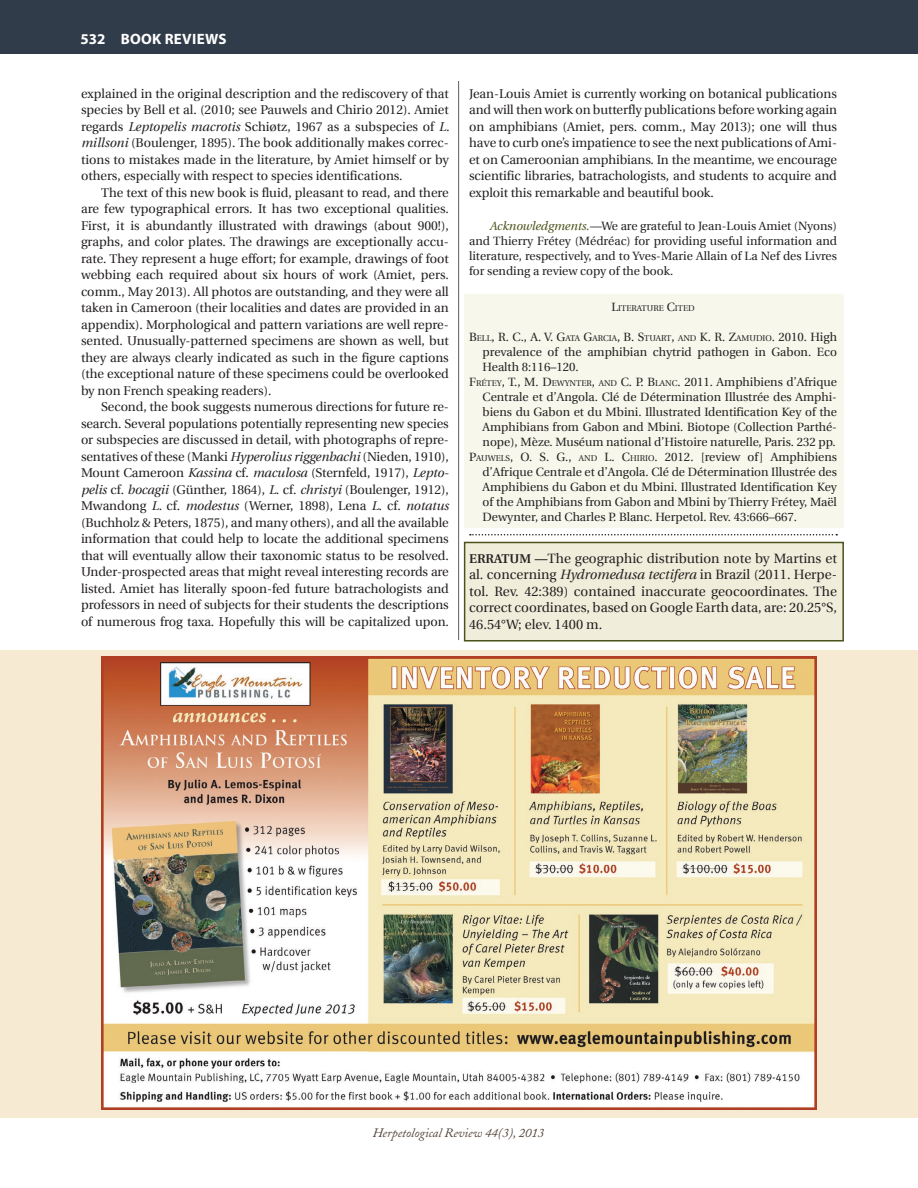
<style>
.page{position:relative;width:918px;height:1188px;background:#fff}
.page>*{position:absolute;margin:0;border:0;box-sizing:border-box;transform-origin:0 0}
.t1{font:700 15px "Myriad Pro";letter-spacing:.02em;color:#fff}
.t2{font:13.5px/16.5px "Utopia";color:#231f20;text-align:justify}
.t3{font:12.75px/16.5px "Utopia";letter-spacing:-.005em;color:#231f20;text-align:justify}
.t4{font:italic 12.75px "Adobe Caslon";color:#504137}
.LitCited{font:12px/15px "Utopia";color:#231f20;text-align:justify}
.book_line_insert{font:12px/15px "Utopia";color:#231f20;text-align:justify}
.acknowledgment{font:12px/15px "Utopia";color:#231f20;text-align:justify}
.Literature_Cited{font:8.4px "Utopia";color:#231f20}
.s1{font-style:italic}
.s2{font-style:italic;color:#4c521a}
.s3{font-size:12px}
.s4{font-style:inherit}
.s5{font-size:8.4px}
.s6{font-weight:600;font-size:12.75px}
</style>
<div class="page">
<div style="left:0;top:0;width:918px;height:54px;background:#303c49"></div>
<div style="left:464px;top:294px;width:380px;height:234px;background:#f7f7ec"></div>
<div style="left:464px;top:542px;width:380px;height:100px;background:#f0eedb;border:2px solid #4c521a"></div>
<hr style="left:458px;top:81px;width:1px;height:559px;background:#5e5e5c">
<svg style="left:470px;top:534px;width:367px;height:2px"></svg>
<div style="left:0;top:650px;width:918px;height:468px;background:#f7ead3"></div>
<img style="left:101px;top:656px;width:716px;height:454px">
<p class="t1" style="left:80px;top:29px;width:148px">532 BOOK REVIEWS</p>
<p class="t3" style="left:81px;top:85px;width:370px">explained in the original description and the rediscovery of that species by Bell et al. (2010; see Pauwels and Chirio 2012). Amiet regards <span class="s1">Leptopelis macrotis</span> Schiøtz, 1967 as a subspecies of <span class="s1">L. millsoni</span> (Boulenger, 1895). The book additionally makes correc&shy;tions to mistakes made in the literature, by Amiet himself or by others, especially with respect to species identifications.</p>
<p class="t3" style="left:81px;top:184px;width:369px;text-indent:20px">The text of this new book is fluid, pleasant to read, and there are few typographical errors. It has two exceptional qualities.<br>First, it is abundantly illustrated with drawings (about 900!), graphs, and color plates. The drawings are exceptionally accu&shy;rate. They represent a huge effort; for example, drawings of foot webbing each required about six hours of work (Amiet, pers. comm., May 2013). All photos are outstanding, and they were all taken in Cameroon (their localities and dates are provided in an appendix). Morphological and pattern variations are well repre&shy;sented. Unusually-patterned specimens are shown as well, but they are always clearly indicated as such in the figure captions (the exceptional nature of these specimens could be overlooked by non French speaking readers).</p>
<p class="t3" style="left:81px;top:399px;width:369px;text-indent:20px">Second, the book suggests numerous directions for future re&shy;search. Several populations potentially representing new species or subspecies are discussed in detail, with photographs of repre&shy;sentatives of these (Manki <span class="s1">Hyperolius riggenbachi</span> (Nieden, 1910), Mount Cameroon <span class="s1">Kassina</span> cf. <span class="s1">maculosa</span> (Sternfeld, 1917), <span class="s1">Lepto&shy;pelis</span> cf. <span class="s1">bocagii</span> (Günther, 1864), <span class="s1">L.</span> cf. <span class="s1">christyi</span> (Boulenger, 1912), Mwandong <span class="s1">L.</span> cf. <span class="s1">modestus</span> (Werner, 1898), Lena <span class="s1">L.</span> cf. <span class="s1">notatus </span>(Buchholz &amp; Peters, 1875), and many others), and all the available information that could help to locate the additional specimens that will eventually allow their taxonomic status to be resolved.<br>Under-prospected areas that might reveal interesting records are listed. Amiet has literally spoon-fed future batrachologists and professors in need of subjects for their students the descriptions of numerous frog taxa. Hopefully this will be capitalized upon.</p>
<p class="t3" style="left:469px;top:85px;width:369px">Jean-Louis Amiet is currently working on botanical publications and will then work on butterfly publications before working again on amphibians (Amiet, pers. comm., May 2013); one will thus have to curb one’s impatience to see the next publications of Ami&shy;et on Cameroonian amphibians. In the meantime, we encourage scientific libraries, batrachologists, and students to acquire and exploit this remarkable and beautiful book.</p>
<p class="acknowledgment" style="left:469px;top:218px;width:369px;text-indent:20px"><span class="s2">Acknowledgments.</span><span class="s1">—</span>We are grateful to Jean-Louis Amiet (Nyons) and Thierry Frétey (Médréac) for providing useful information and literature, respectively, and to Yves-Marie Allain of La Nef des Livres for sending a review copy of the book.</p>
<p class="Literature_Cited" style="left:611px;top:303px;width:85px"><span class="s3">L</span>ITERATURE <span class="s3">C</span>ITED</p>
<p class="LitCited" style="left:483px;top:329px;width:356px;text-indent:-14px"><span class="s4">B</span><span class="s5">ELL</span><span class="s4">, R. C., A. V. G</span><span class="s5">ATA</span> <span class="s4">G</span><span class="s5">ARCIA</span><span class="s4">, B. S</span><span class="s5">TUART</span><span class="s4">,</span> <span class="s5">AND</span> <span class="s4">K. R. Z</span><span class="s5">AMUDIO</span><span class="s4">. 2010.</span> High prevalence of the amphibian chytrid pathogen in Gabon. Eco Health 8:116–120.</p>
<p class="LitCited" style="left:483px;top:374px;width:356px;text-indent:-14px"><span class="s4">F</span><span class="s5">RÉTEY</span><span class="s4">, T., M. D</span><span class="s5">EWYNTER</span><span class="s4">,</span> <span class="s5">AND</span> <span class="s4">C. P. B</span><span class="s5">LANC</span><span class="s4">. 2011</span>. Amphibiens d’Afrique Centrale et d’Angola. Clé de Détermination Illustrée des Amphi&shy;biens du Gabon et du Mbini. Illustrated Identification Key of the Amphibians from Gabon and Mbini. Biotope (Collection Parthé&shy;nope), Mèze. Muséum national d’Histoire naturelle, Paris. 232 pp.</p>
<p class="book_line_insert" style="left:483px;top:449px;width:356px;text-indent:-14px"><span class="s4">P</span><span class="s5">AUWELS</span><span class="s4">, O. S. G.,</span> <span class="s5">AND</span> <span class="s4">L. C</span><span class="s5">HIRIO</span><span class="s4">. 201</span>2. [review of] Amphibiens d’Afrique Centrale et d’Angola. Clé de Détermination Illustrée des Amphibiens du Gabon et du Mbini. Illustrated Identification Key of the Amphibians from Gabon and Mbini by Thierry Frétey, Maël Dewynter, and Charles P. Blanc. Herpetol. Rev. 43:666–667.</p>
<p class="t2" style="left:469px;top:550px;width:369px"><span class="s6">ERRATUM —</span>The geographic distribution note by Martins et al. concerning <span class="s1">Hydromedusa tectifera</span> in Brazil (2011. Herpe&shy;tol. Rev. 42:389) contained inaccurate geocoordinates. The correct coordinates, based on Google Earth data, are: 20.25°S, 46.54°W; elev. 1400 m.</p>
<p class="t4" style="left:373px;top:1126px;width:173px">Herpetological Review 44(3), 2013</p>
</div>
